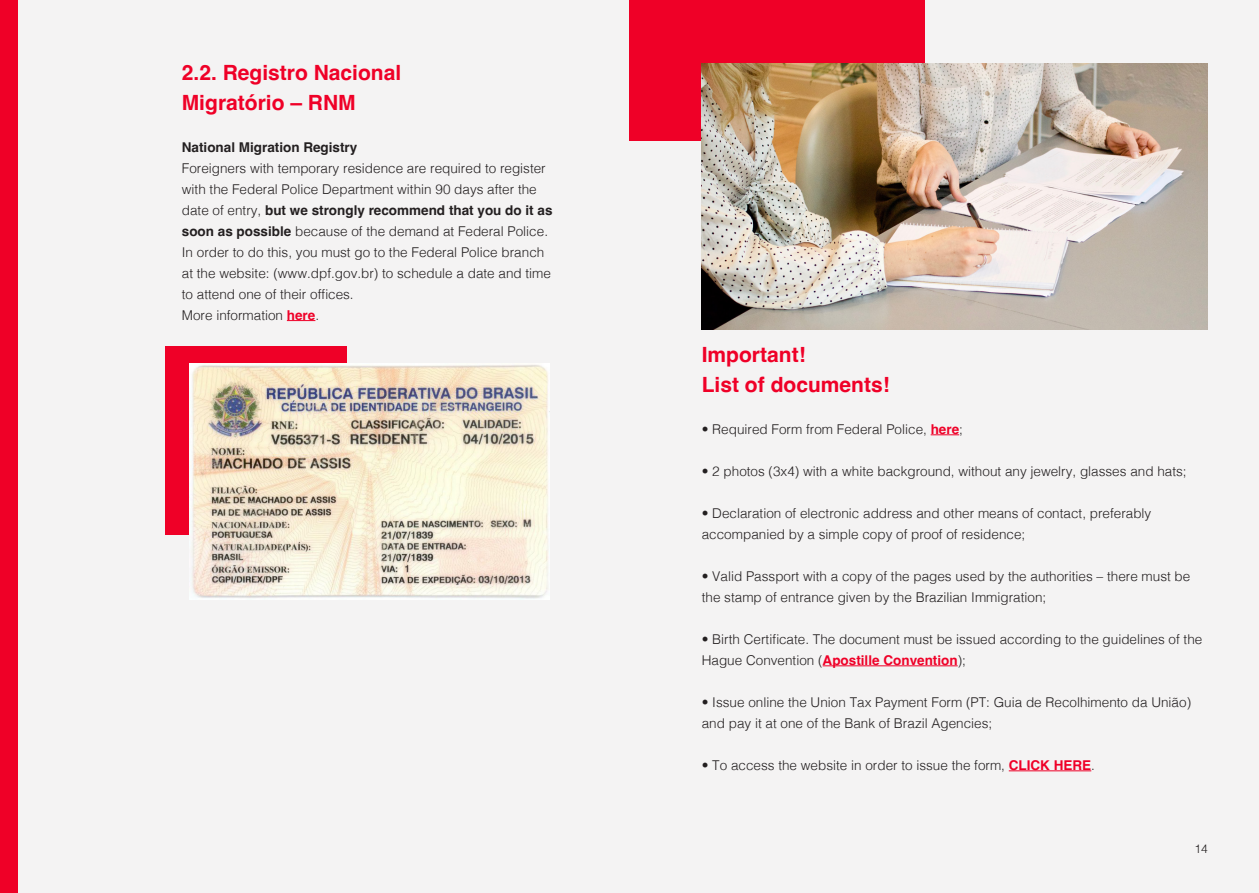
<style>
.page{position:relative;width:1259px;height:893px;background:#f4f3f3}
.page>*{position:absolute;margin:0;border:0;box-sizing:border-box;transform-origin:0 0}
.Paragraph_Style_1{font:700 21px "Helvetica";color:#ef0027}
.t1{font:300 13.5px/21px "Helvetica";color:#231f20}
.t2{font:700 13.5px "Helvetica";color:#231f20}
.t3{font:300 12px "Helvetica";color:#231f20}
.s1{font-weight:700}
.s2{font-weight:700;color:#ef0027}
</style>
<div class="page">
<svg style="left:930px;top:434px;width:29px;height:1px"></svg>
<hr style="left:822px;top:665px;width:135px;height:1px;background:#ef0027">
<hr style="left:1008px;top:770px;width:83px;height:1px;background:#ef0027">
<div style="left:629px;top:0;width:296px;height:141px;background:#ef0027"></div>
<img style="left:702px;top:64px;width:506px;height:265px">
<svg style="left:287px;top:320px;width:28px;height:1px"></svg>
<div style="left:165px;top:346px;width:182px;height:188px;background:#ef0027"></div>
<img style="left:190px;top:363px;width:359px;height:236px">
<div style="left:0;top:0;width:17px;height:893px;background:#ef0027"></div>
<p class="Paragraph_Style_1" style="left:182px;top:59px;width:221px">2.2. Registro Nacional</p>
<p class="Paragraph_Style_1" style="left:182px;top:89px;width:175px">Migratório – RNM</p>
<p class="t2" style="left:182px;top:139px;width:177px">National Migration Registry</p>
<p class="t1" style="left:182px;top:156px;width:372px">Foreigners with temporary residence are required to register with the Federal Police Department within 90 days after the date of entry, <span class="s1">but we strongly recommend that you do it as soon as possible</span> because of the demand at Federal Police.<br>In order to do this, you must go to the Federal Police branch at the website: (www.dpf.gov.br) to schedule a date and time to attend one of their offices.</p>
<p class="t1" style="left:182px;top:303px;width:139px">More information <span class="s2">here</span>.</p>
<p class="Paragraph_Style_1" style="left:702px;top:342px;width:105px">Important!</p>
<p class="Paragraph_Style_1" style="left:702px;top:372px;width:189px">List of documents!</p>
<p class="t1" style="left:702px;top:418px;width:263px">• Required Form from Federal Police, <span class="s2">here</span>;</p>
<p class="t1" style="left:702px;top:460px;width:486px">• 2 photos (3x4) with a white background, without any jewelry, glasses and hats;</p>
<p class="t1" style="left:702px;top:502px;width:451px">• Declaration of electronic address and other means of contact, preferably accompanied by a simple copy of proof of residence;</p>
<p class="t1" style="left:702px;top:565px;width:490px">• Valid Passport with a copy of the pages used by the authorities – there must be the stamp of entrance given by the Brazilian Immigration;</p>
<p class="t1" style="left:702px;top:628px;width:502px">• Birth Certificate. The document must be issued according to the guidelines of the<br>Hague Convention (<span class="s2">Apostille Convention</span>);</p>
<p class="t1" style="left:702px;top:691px;width:491px">• Issue online the Union Tax Payment Form (PT: Guia de Recolhimento da União) and pay it at one of the Bank of Brazil Agencies;</p>
<p class="t1" style="left:702px;top:754px;width:395px">• To access the website in order to issue the form, <span class="s2">CLICK HERE</span>.</p>
<p class="t3" style="left:1194px;top:838px;width:15px">14</p>
</div>
